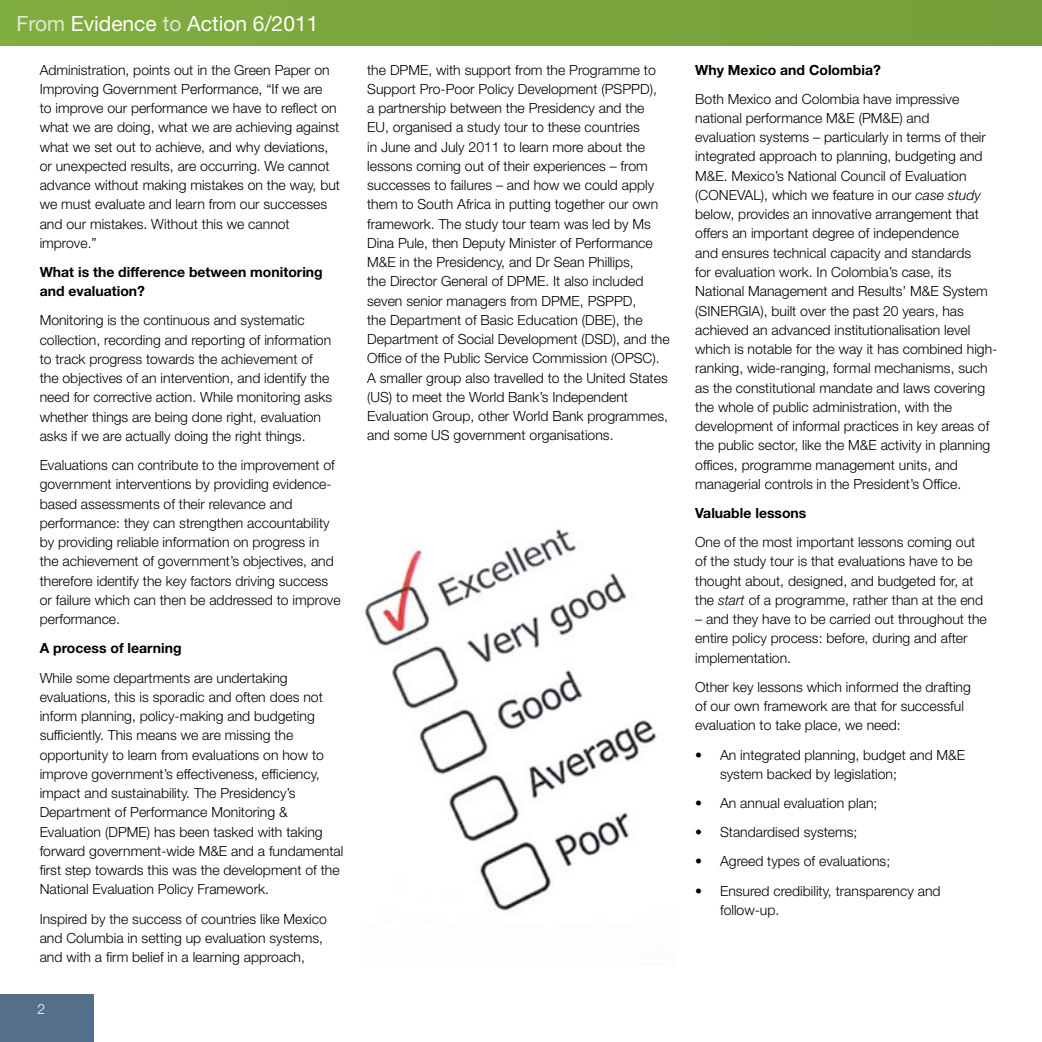
<style>
.page{position:relative;width:1042px;height:1042px;background:#fff}
.page>*{position:absolute;margin:0;border:0;box-sizing:border-box;transform-origin:0 0}
.t1{font:21px "Helvetica Neue LT Std";color:#fff}
.t2{font:300 14px/19.2px "Helvetica Neue LT Std";color:#000}
.t3{font:700 14px/19.2px "Helvetica Neue LT Std";color:#000}
.t4{font:300 14px "Helvetica Neue LT Std";color:#fff}
.s1{color:#e2e8d1}
.s2{font-style:italic}
</style>
<div class="page">
<div style="left:0;top:995px;width:94px;height:47px;background:#536f89"></div>
<div style="left:0;top:0;width:1042px;height:45px;background:#7aa53d"></div>
<img style="left:364px;top:528px;width:293px;height:383px">
<h1 class="t1" style="left:16px;top:11px;width:303px"><span class="s1">From</span> Evidence <span class="s1">to</span> Action 6/2011</h1>
<p class="t2" style="left:40px;top:60px;width:302px">Administration, points out in the Green Paper on Improving Government Performance, “If we are<br>to improve our performance we have to reflect on what we are doing, what we are achieving against what we set out to achieve, and why deviations, or unexpected results, are occurring. We cannot advance without making mistakes on the way, but we must evaluate and learn from our successes and our mistakes. Without this we cannot improve.”</p>
<p class="t3" style="left:40px;top:262px;width:285px">What is the difference between monitoring and evaluation?</p>
<p class="t2" style="left:40px;top:310px;width:294px">Monitoring is the continuous and systematic collection, recording and reporting of information to track progress towards the achievement of the objectives of an intervention, and identify the need for corrective action. While monitoring asks whether things are being done right, evaluation asks if we are actually doing the right things.</p>
<p class="t2" style="left:40px;top:455px;width:302px">Evaluations can contribute to the improvement of government interventions by providing evidence&shy;based assessments of their relevance and performance: they can strengthen accountability by providing reliable information on progress in the achievement of government’s objectives, and therefore identify the key factors driving success or failure which can then be addressed to improve performance.</p>
<p class="t3" style="left:40px;top:638px;width:144px">A process of learning</p>
<p class="t2" style="left:40px;top:667px;width:305px">While some departments are undertaking evaluations, this is sporadic and often does not inform planning, policy-making and budgeting sufficiently. This means we are missing the opportunity to learn from evaluations on how to improve government’s effectiveness, efficiency, impact and sustainability. The Presidency’s Department of Performance Monitoring &amp; Evaluation (DPME) has been tasked with taking forward government-wide M&amp;E and a fundamental first step towards this was the development of the National Evaluation Policy Framework.</p>
<p class="t2" style="left:40px;top:908px;width:289px">Inspired by the success of countries like Mexico and Columbia in setting up evaluation systems, and with a firm belief in a learning approach,</p>
<p class="t4" style="left:38px;top:1000px;width:9px">2</p>
<p class="t2" style="left:367px;top:60px;width:304px">the DPME, with support from the Programme to Support Pro-Poor Policy Development (PSPPD),<br>a partnership between the Presidency and the EU, organised a study tour to these countries<br>in June and July 2011 to learn more about the lessons coming out of their experiences – from successes to failures – and how we could apply them to South Africa in putting together our own framework. The study tour team was led by Ms Dina Pule, then Deputy Minister of Performance M&amp;E in the Presidency, and Dr Sean Phillips,<br>the Director General of DPME. It also included seven senior managers from DPME, PSPPD,<br>the Department of Basic Education (DBE), the Department of Social Development (DSD), and the Office of the Public Service Commission (OPSC).<br>A smaller group also travelled to the United States (US) to meet the World Bank’s Independent Evaluation Group, other World Bank programmes, and some US government organisations.</p>
<p class="t3" style="left:695px;top:60px;width:187px">Why Mexico and Colombia?</p>
<p class="t2" style="left:695px;top:89px;width:304px">Both Mexico and Colombia have impressive national performance M&amp;E (PM&amp;E) and<br>evaluation systems – particularly in terms of their integrated approach to planning, budgeting and M&amp;E. Mexico’s National Council of Evaluation (CONEVAL), which we feature in our <span class="s2">case study </span>below, provides an innovative arrangement that offers an important degree of independence<br>and ensures technical capacity and standards<br>for evaluation work. In Colombia’s case, its National Management and Results’ M&amp;E System (SINERGIA), built over the past 20 years, has achieved an advanced institutionalisation level which is notable for the way it has combined high&shy;ranking, wide-ranging, formal mechanisms, such as the constitutional mandate and laws covering the whole of public administration, with the development of informal practices in key areas of the public sector, like the M&amp;E activity in planning offices, programme management units, and managerial controls in the President’s Office.</p>
<p class="t3" style="left:695px;top:503px;width:113px">Valuable lessons</p>
<p class="t2" style="left:695px;top:532px;width:289px">One of the most important lessons coming out of the study tour is that evaluations have to be thought about, designed, and budgeted for, at the <span class="s2">start</span> of a programme, rather than at the end</p>
<p class="t2" style="left:695px;top:609px;width:293px">– and they have to be carried out throughout the entire policy process: before, during and after implementation.</p>
<p class="t2" style="left:695px;top:677px;width:277px">Other key lessons which informed the drafting of our own framework are that for successful evaluation to take place, we need:</p>
<p class="t2" style="left:720px;top:744px;width:247px;text-indent:-25px">• An integrated planning, budget and M&amp;E system backed by legislation;</p>
<p class="t2" style="left:695px;top:793px;width:184px">• An annual evaluation plan;</p>
<p class="t2" style="left:695px;top:822px;width:164px">• Standardised systems;</p>
<p class="t2" style="left:695px;top:851px;width:196px">• Agreed types of evaluations;</p>
<p class="t2" style="left:720px;top:880px;width:222px;text-indent:-25px">• Ensured credibility, transparency and follow-up.</p>
</div>
